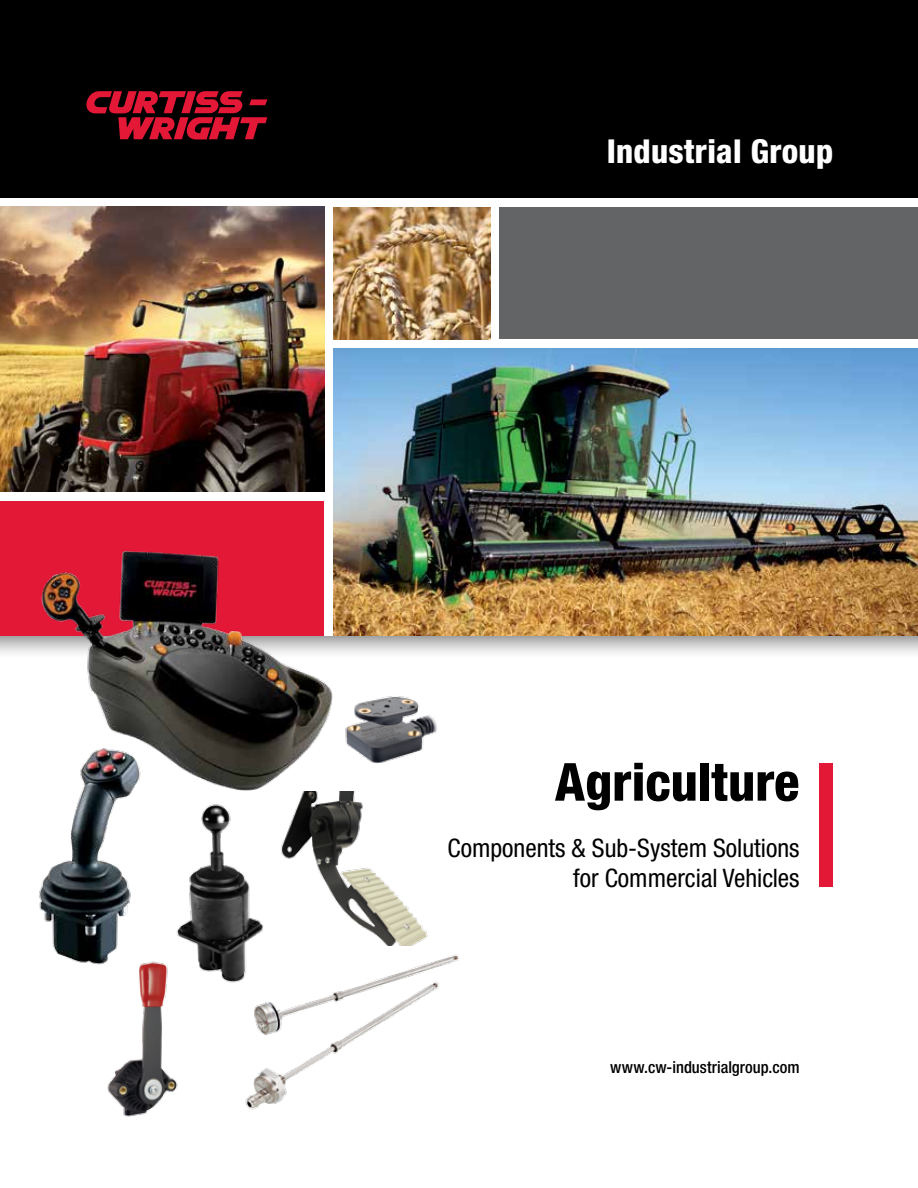
<style>
.page{position:relative;width:918px;height:1188px;background:#fff}
.page>*{position:absolute;margin:0;border:0;box-sizing:border-box;transform-origin:0 0}
.t1{font:800 condensed 52.5px "Helvetica Neue LT Std";color:#000}
.t2{font:800 condensed 33px "Helvetica Neue LT Std";letter-spacing:.01em;color:#fff}
.t3{font:condensed 25.5px/30px "Helvetica Neue LT Std";color:#000;text-align:right}
.t4{font:500 condensed 16.5px "Helvetica Neue LT Std";color:#000}
</style>
<div class="page">
<div style="left:0;top:0;width:918px;height:198px;background:#000"></div>
<img style="left:0;top:207px;width:324px;height:285px">
<div style="left:500px;top:207px;width:418px;height:132px;background:#636466"></div>
<div style="left:0;top:636px;width:918px;height:30px;background:linear-gradient(to bottom,#b4b4b4,#fff)"></div>
<div style="left:0;top:501px;width:324px;height:135px;background:#e31837"></div>
<img style="left:333px;top:348px;width:585px;height:288px">
<img style="left:333px;top:207px;width:157px;height:132px">
<svg style="left:86px;top:91px;width:181px;height:49px"></svg>
<div style="left:820px;top:763px;width:13px;height:123px;background:#e31837"></div>
<img style="left:39px;top:819px;width:92px;height:146px">
<img style="left:245px;top:954px;width:214px;height:156px">
<img style="left:41px;top:526px;width:294px;height:293px">
<img style="left:259px;top:791px;width:169px;height:155px">
<img style="left:345px;top:696px;width:92px;height:68px">
<img style="left:170px;top:799px;width:96px;height:190px">
<img style="left:106px;top:958px;width:78px;height:159px">
<p class="t2" style="left:607px;top:131px;width:228px">Industrial Group</p>
<h1 class="t1" style="left:555px;top:749px;width:246px">Agriculture</h1>
<p class="t3" style="left:448px;top:832px;width:354px">Components &amp; Sub-System Solutions for Commercial Vehicles</p>
<p class="t4" style="left:610px;top:1058px;width:191px">www.cw-industrialgroup.com</p>
</div>
